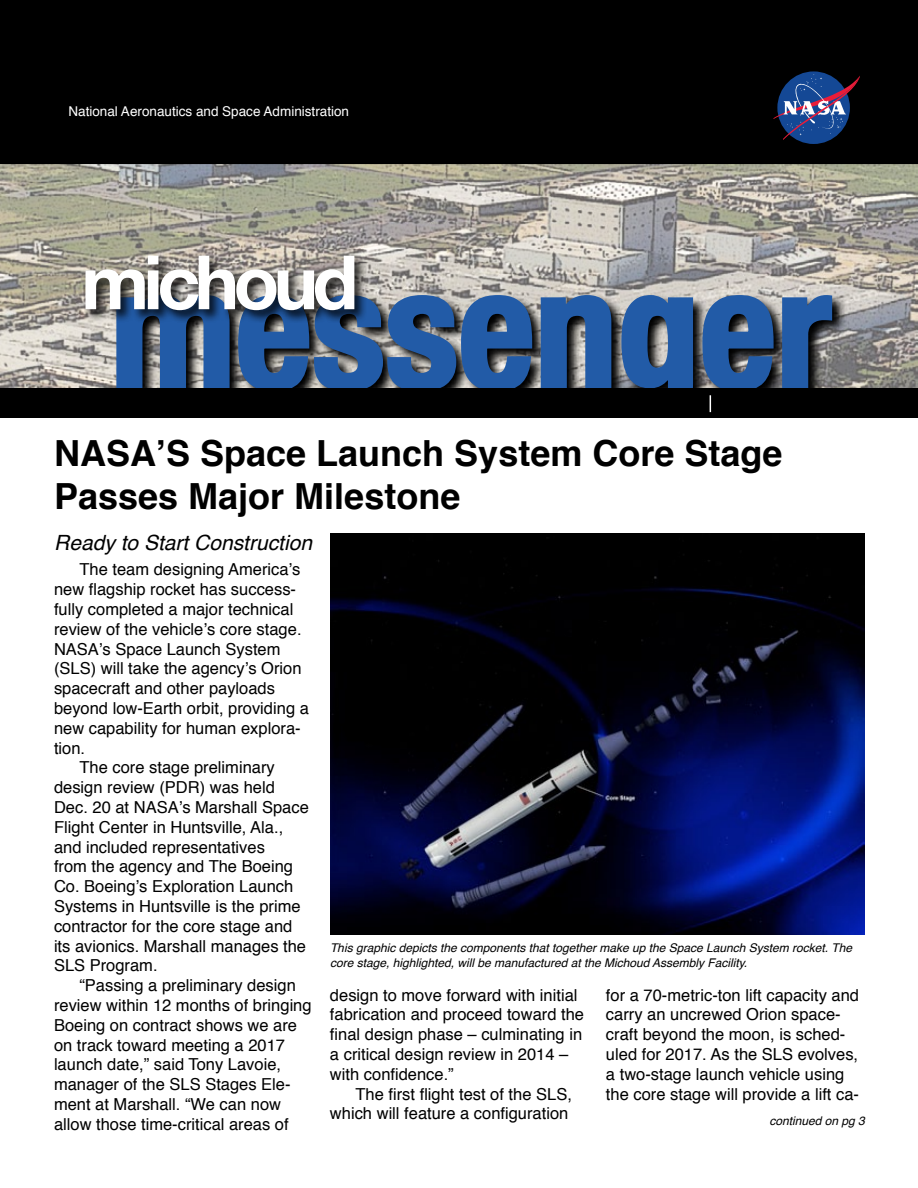
<style>
.page{position:relative;width:918px;height:1188px;background:#fff}
.page>*{position:absolute;margin:0;border:0;box-sizing:border-box;transform-origin:0 0}
.t1{font:700 condensed 165px "Helvetica Neue";color:#225ba7}
.t2{font:700 75px "Helvetica Neue";letter-spacing:-.075em;color:#fff}
.t3{font:700 36px/43.2px "Helvetica";color:#000}
.t4{font:italic 21px "Helvetica";color:#000}
.t5{font:16.5px "Helvetica";color:#000}
.t6{font:13.5px "Helvetica";color:#fff}
.t7{font:italic 12px/15.3px "Helvetica";color:#000}
</style>
<div class="page">
<img style="left:0;top:164px;width:918px;height:225px">
<div style="left:0;top:0;width:918px;height:164px;background:#000"></div>
<svg style="left:777px;top:71px;width:73px;height:73px"></svg>
<svg style="left:773px;top:74px;width:87px;height:66px;background:#303f6c"></svg>
<div style="left:69px;top:105px;width:280px;height:14px;background:#000"></div>
<svg style="left:613px;top:293px;width:235px;height:96px;background:#6c6b6a"></svg>
<svg style="left:115px;top:293px;width:498px;height:96px;background:#3e4754"></svg>
<svg style="left:620px;top:293px;width:75px;height:96px;background:#3e4856"></svg>
<div style="left:82px;top:252px;width:285px;height:71px;background:#000;opacity:.75"></div>
<div style="left:0;top:389px;width:918px;height:29px;background:#000"></div>
<svg style="left:701px;top:293px;width:133px;height:119px"></svg>
<img style="left:330px;top:534px;width:534px;height:400px">
<p class="t6" style="left:68px;top:100px;width:282px">National Aeronautics and Space Administration</p>
<p class="t2" style="left:81px;top:236px;width:279px">michoud</p>
<h1 class="t1" style="left:110px;top:229px;width:722px">messenger</h1>
<p class="t3" style="left:54px;top:432px;width:730px">NASA’S Space Launch System Core Stage<br>Passes Major Milestone</p>
<p class="t4" style="left:54px;top:526px;width:259px">Ready to Start Construction</p>
<p class="t5" style="left:79px;top:557px;width:223px">The team designing America’s</p>
<p class="t5" style="left:54px;top:577px;width:244px">new flagship rocket has success-</p>
<p class="t5" style="left:54px;top:597px;width:241px">fully completed a major technical</p>
<p class="t5" style="left:54px;top:616px;width:249px">review of the vehicle’s core stage.</p>
<p class="t5" style="left:54px;top:636px;width:228px">NASA’s Space Launch System</p>
<p class="t5" style="left:54px;top:656px;width:249px">(SLS) will take the agency’s Orion</p>
<p class="t5" style="left:54px;top:676px;width:223px">spacecraft and other payloads</p>
<p class="t5" style="left:54px;top:696px;width:256px">beyond low-Earth orbit, providing a</p>
<p class="t5" style="left:54px;top:715px;width:248px">new capability for human explora-</p>
<p class="t5" style="left:54px;top:735px;width:33px">tion.</p>
<p class="t5" style="left:79px;top:755px;width:197px">The core stage preliminary</p>
<p class="t5" style="left:54px;top:775px;width:222px">design review (PDR) was held</p>
<p class="t5" style="left:54px;top:795px;width:256px">Dec. 20 at NASA’s Marshall Space</p>
<p class="t5" style="left:54px;top:814px;width:231px">Flight Center in Huntsville, Ala.,</p>
<p class="t5" style="left:54px;top:834px;width:212px">and included representatives</p>
<p class="t5" style="left:54px;top:854px;width:241px">from the agency and The Boeing</p>
<p class="t5" style="left:54px;top:874px;width:241px">Co. Boeing’s Exploration Launch</p>
<p class="t5" style="left:54px;top:894px;width:248px">Systems in Huntsville is the prime</p>
<p class="t5" style="left:54px;top:913px;width:240px">contractor for the core stage and</p>
<p class="t5" style="left:54px;top:933px;width:254px">its avionics. Marshall manages the</p>
<p class="t5" style="left:54px;top:953px;width:105px">SLS Program.</p>
<p class="t5" style="left:79px;top:973px;width:218px">“Passing a preliminary design</p>
<p class="t5" style="left:54px;top:993px;width:259px">review within 12 months of bringing</p>
<p class="t5" style="left:54px;top:1012px;width:245px">Boeing on contract shows we are</p>
<p class="t5" style="left:54px;top:1032px;width:233px">on track toward meeting a 2017</p>
<p class="t5" style="left:54px;top:1052px;width:229px">launch date,” said Tony Lavoie,</p>
<p class="t5" style="left:54px;top:1072px;width:238px">manager of the SLS Stages Ele-</p>
<p class="t5" style="left:54px;top:1092px;width:229px">ment at Marshall. “We can now</p>
<p class="t5" style="left:54px;top:1111px;width:236px">allow those time-critical areas of</p>
<p class="t7" style="left:330px;top:940px;width:524px">This graphic depicts the components that together make up the Space Launch System rocket. The core stage, highlighted, will be manufactured at the Michoud Assembly Facility.</p>
<p class="t5" style="left:330px;top:982px;width:249px">design to move forward with initial</p>
<p class="t5" style="left:606px;top:982px;width:255px">for a 70-metric-ton lift capacity and</p>
<p class="t5" style="left:330px;top:1002px;width:256px">fabrication and proceed toward the</p>
<p class="t5" style="left:606px;top:1002px;width:236px">carry an uncrewed Orion space-</p>
<p class="t5" style="left:330px;top:1022px;width:254px">final design phase – culminating in</p>
<p class="t5" style="left:606px;top:1022px;width:241px">craft beyond the moon, is sched-</p>
<p class="t5" style="left:330px;top:1042px;width:240px">a critical design review in 2014 –</p>
<p class="t5" style="left:606px;top:1042px;width:254px">uled for 2017. As the SLS evolves,</p>
<p class="t5" style="left:330px;top:1061px;width:125px">with confidence.”</p>
<p class="t5" style="left:606px;top:1061px;width:240px">a two-stage launch vehicle using</p>
<p class="t5" style="left:355px;top:1081px;width:218px">The first flight test of the SLS,</p>
<p class="t5" style="left:606px;top:1081px;width:255px">the core stage will provide a lift ca-</p>
<p class="t5" style="left:330px;top:1101px;width:240px">which will feature a configuration</p>
<p class="t7" style="left:770px;top:1114px;width:97px">continued on pg 3</p>
</div>
